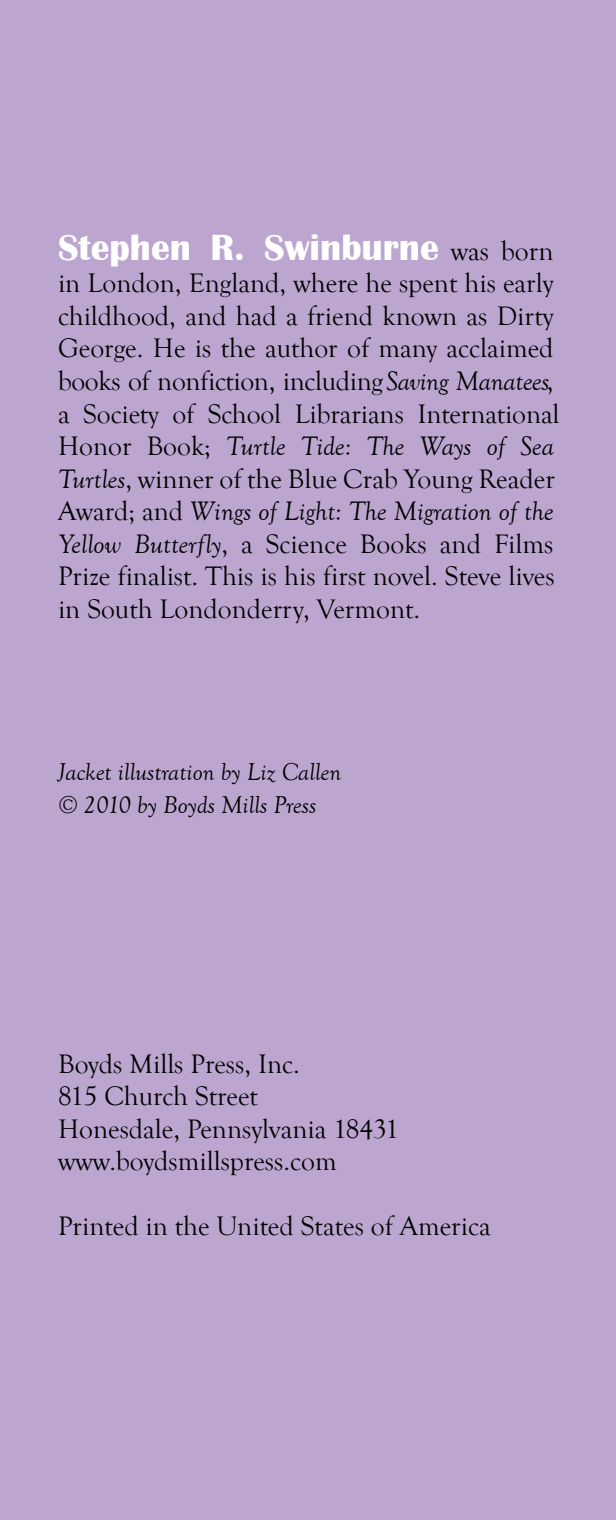
<style>
.page{position:relative;width:616px;height:1520px;background:#fff}
.page>*{position:absolute;margin:0;border:0;box-sizing:border-box;transform-origin:0 0}
.t1{font:700 37.5px "Britannic";color:#fff}
.t2{font:27.5px/32.5px "Goudy Old Style T";color:#000}
.t3{font:italic 25px/32.5px "Goudy Old Style T";color:#000}
.s1{font-family:"Goudy Old Style T";font-weight:400;font-size:27.5px;color:#000}
.s2{font-style:italic}
</style>
<div class="page">
<div style="left:0;top:0;width:615px;height:1519px;background:#bca6d0"></div>
<h1 class="t1" style="left:58px;top:229px;width:497px">Stephen R. Swinburne <span class="s1">was born</span></h1>
<p class="t2" style="left:58px;top:267px;width:503px">in London, England, where he spent his early childhood, and had a friend known as Dirty George. He is the author of many acclaimed books of nonfiction, including <span class="s2">Saving Manatees</span>, a Society of School Librarians International Honor Book; <span class="s2">Turtle Tide: The Ways of Sea Turtles</span>, winner of the Blue Crab Young Reader Award; and <span class="s2">Wings of Light: The Migration of the Yellow Butterfly</span>, a Science Books and Films Prize finalist. This is his first novel. Steve lives in South Londonderry, Vermont.</p>
<p class="t3" style="left:58px;top:755px;width:284px">Jacket illustration by Liz Callen © 2010 by Boyds Mills Press</p>
<p class="t2" style="left:58px;top:1047px;width:342px">Boyds Mills Press, Inc.<br>815 Church Street<br>Honesdale, Pennsylvania 18431 www.boydsmillspress.com</p>
<p class="t2" style="left:58px;top:1210px;width:434px">Printed in the United States of America</p>
</div>
